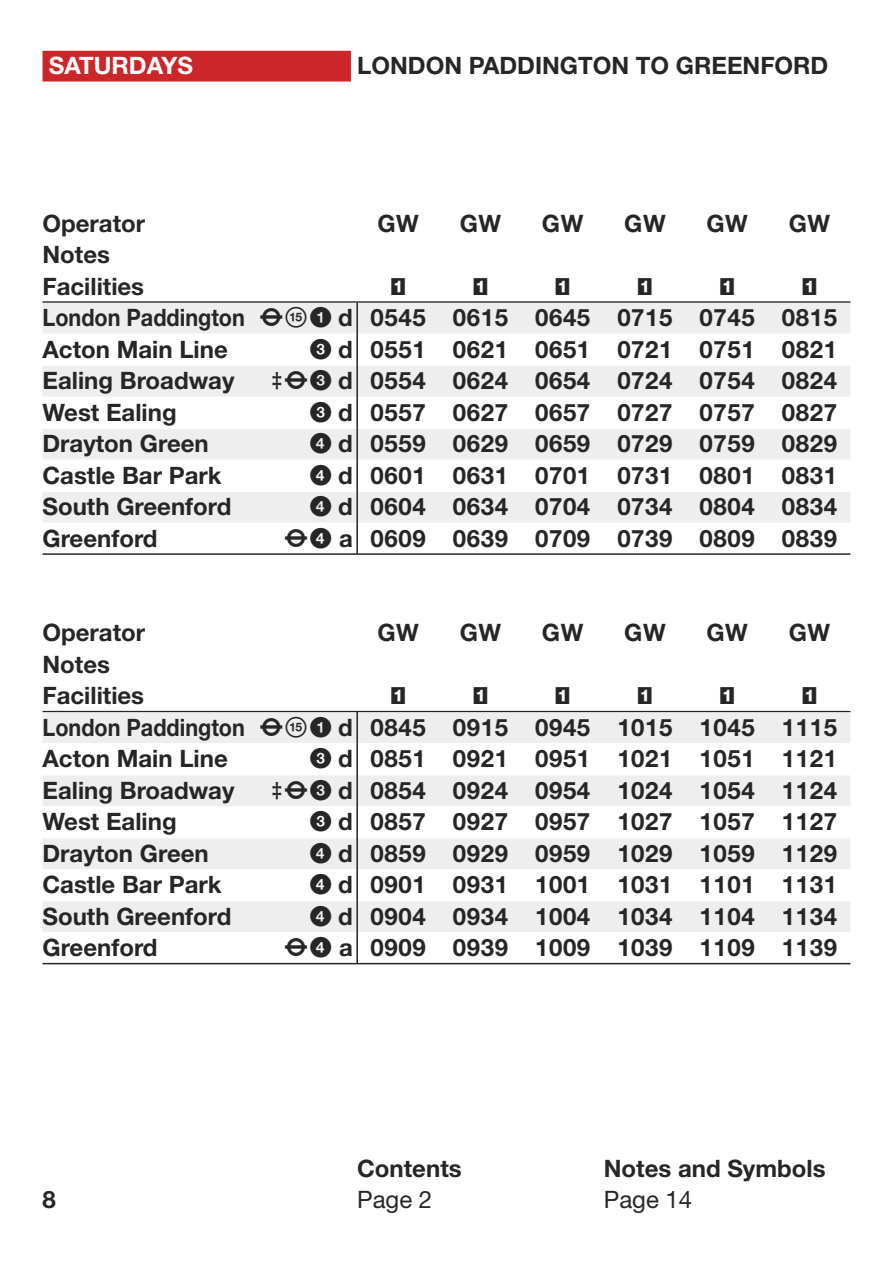
<style>
.page{position:relative;width:893px;height:1263px;background:#fff}
.page>*{position:absolute;margin:0;border:0;box-sizing:border-box;transform-origin:0 0}
.t1{font:700 24px/31.5px "Helvetica Neue LT Std";letter-spacing:.025em;color:#272627;text-align:justify}
.t2{font:700 24px/31.5px "Helvetica Neue LT Std";color:#272627}
.t3{font:24px "FG Wfont";color:#272627}
.t4{font:24px "TIME Sfont";color:#272627}
.t5{font:24px "Helvetica Neue LT Std";color:#272627}
.t6{font:700 24px "Helvetica Neue LT Std";color:#fff}
.s1{font-family:"FG Wfont";font-weight:400}
.s2{font-family:"Helvetica Neue LT Std";font-weight:700}
</style>
<div class="page">
<div style="left:43px;top:51px;width:308px;height:31px;background:#cc262b"></div>
<hr style="left:43px;top:301px;width:807px;height:2px;background:#272627">
<div style="left:43px;top:303px;width:807px;height:31px;background:#eee"></div>
<div style="left:43px;top:366px;width:807px;height:31px;background:#eee"></div>
<div style="left:43px;top:429px;width:807px;height:31px;background:#eee"></div>
<div style="left:43px;top:492px;width:807px;height:31px;background:#eee"></div>
<hr style="left:43px;top:553px;width:807px;height:2px;background:#272627">
<hr style="left:356px;top:302px;width:2px;height:252px;background:#272627">
<hr style="left:43px;top:711px;width:807px;height:1px;background:#272627">
<div style="left:43px;top:712px;width:807px;height:31px;background:#eee"></div>
<div style="left:43px;top:775px;width:807px;height:31px;background:#eee"></div>
<div style="left:43px;top:838px;width:807px;height:31px;background:#eee"></div>
<div style="left:43px;top:901px;width:807px;height:31px;background:#eee"></div>
<hr style="left:43px;top:963px;width:807px;height:1px;background:#272627">
<hr style="left:356px;top:712px;width:2px;height:251px;background:#272627">
<p class="t6" style="left:49px;top:57px;width:146px">SATURDAYS</p>
<p class="t2" style="left:357px;top:52px;width:473px">LONDON PADDINGTON TO GREENFORD</p>
<p class="t2" style="left:43px;top:209px;width:312px">Operator<br>Notes<br>Facilities<br>London Paddington <span class="s1">TtA</span> d<br>Acton Main Line</p>
<p class="t3" style="left:310px;top:335px;width:44px">C <span class="s2">d</span></p>
<p class="t2" style="left:43px;top:367px;width:193px">Ealing Broadway</p>
<p class="t3" style="left:273px;top:367px;width:82px">zTC <span class="s2">d</span></p>
<p class="t2" style="left:43px;top:398px;width:136px">West Ealing</p>
<p class="t3" style="left:310px;top:399px;width:44px">C <span class="s2">d</span></p>
<p class="t2" style="left:43px;top:430px;width:168px">Drayton Green</p>
<p class="t3" style="left:310px;top:430px;width:44px">D <span class="s2">d</span></p>
<p class="t2" style="left:43px;top:461px;width:181px">Castle Bar Park</p>
<p class="t3" style="left:310px;top:462px;width:44px">D <span class="s2">d</span></p>
<p class="t2" style="left:43px;top:493px;width:190px">South Greenford</p>
<p class="t3" style="left:310px;top:493px;width:44px">D <span class="s2">d</span></p>
<p class="t2" style="left:43px;top:524px;width:117px">Greenford</p>
<p class="t3" style="left:285px;top:524px;width:69px">TD <span class="s2">a</span></p>
<p class="t1" style="left:377px;top:209px;width:43px">GW</p>
<p class="t4" style="left:391px;top:272px;width:15px">1</p>
<p class="t1" style="left:371px;top:304px;width:57px">0545<br>0551<br>0554<br>0557<br>0559<br>0601<br>0604<br>0609</p>
<p class="t1" style="left:460px;top:209px;width:43px">GW</p>
<p class="t4" style="left:474px;top:272px;width:15px">1</p>
<p class="t1" style="left:453px;top:304px;width:57px">0615<br>0621<br>0624<br>0627<br>0629<br>0631<br>0634<br>0639</p>
<p class="t1" style="left:542px;top:209px;width:43px">GW</p>
<p class="t4" style="left:556px;top:272px;width:15px">1</p>
<p class="t1" style="left:535px;top:304px;width:57px">0645<br>0651<br>0654<br>0657<br>0659<br>0701<br>0704<br>0709</p>
<p class="t1" style="left:624px;top:209px;width:43px">GW</p>
<p class="t4" style="left:638px;top:272px;width:15px">1</p>
<p class="t1" style="left:617px;top:304px;width:57px">0715<br>0721<br>0724<br>0727<br>0729<br>0731<br>0734<br>0739</p>
<p class="t1" style="left:706px;top:209px;width:43px">GW</p>
<p class="t4" style="left:720px;top:272px;width:15px">1</p>
<p class="t1" style="left:700px;top:304px;width:57px">0745<br>0751<br>0754<br>0757<br>0759<br>0801<br>0804<br>0809</p>
<p class="t1" style="left:789px;top:209px;width:43px">GW</p>
<p class="t4" style="left:803px;top:272px;width:15px">1</p>
<p class="t1" style="left:782px;top:304px;width:57px">0815<br>0821<br>0824<br>0827<br>0829<br>0831<br>0834<br>0839</p>
<p class="t2" style="left:43px;top:619px;width:312px">Operator<br>Notes<br>Facilities<br>London Paddington <span class="s1">TtA</span> d<br>Acton Main Line</p>
<p class="t3" style="left:310px;top:745px;width:44px">C <span class="s2">d</span></p>
<p class="t2" style="left:43px;top:776px;width:193px">Ealing Broadway</p>
<p class="t3" style="left:273px;top:776px;width:82px">zTC <span class="s2">d</span></p>
<p class="t2" style="left:43px;top:808px;width:136px">West Ealing</p>
<p class="t3" style="left:310px;top:808px;width:44px">C <span class="s2">d</span></p>
<p class="t2" style="left:43px;top:839px;width:168px">Drayton Green</p>
<p class="t3" style="left:310px;top:839px;width:44px">D <span class="s2">d</span></p>
<p class="t2" style="left:43px;top:871px;width:181px">Castle Bar Park</p>
<p class="t3" style="left:310px;top:871px;width:44px">D <span class="s2">d</span></p>
<p class="t2" style="left:43px;top:902px;width:190px">South Greenford</p>
<p class="t3" style="left:310px;top:902px;width:44px">D <span class="s2">d</span></p>
<p class="t2" style="left:43px;top:934px;width:117px">Greenford</p>
<p class="t3" style="left:285px;top:934px;width:69px">TD <span class="s2">a</span></p>
<p class="t1" style="left:377px;top:619px;width:43px">GW</p>
<p class="t4" style="left:391px;top:682px;width:15px">1</p>
<p class="t1" style="left:371px;top:713px;width:57px">0845<br>0851<br>0854<br>0857<br>0859<br>0901<br>0904<br>0909</p>
<p class="t1" style="left:460px;top:619px;width:43px">GW</p>
<p class="t4" style="left:474px;top:682px;width:15px">1</p>
<p class="t1" style="left:453px;top:713px;width:57px">0915<br>0921<br>0924<br>0927<br>0929<br>0931<br>0934<br>0939</p>
<p class="t1" style="left:542px;top:619px;width:43px">GW</p>
<p class="t4" style="left:556px;top:682px;width:15px">1</p>
<p class="t1" style="left:535px;top:713px;width:57px">0945<br>0951<br>0954<br>0957<br>0959<br>1001<br>1004<br>1009</p>
<p class="t1" style="left:624px;top:619px;width:43px">GW</p>
<p class="t4" style="left:638px;top:682px;width:15px">1</p>
<p class="t1" style="left:617px;top:713px;width:57px">1015<br>1021<br>1024<br>1027<br>1029<br>1031<br>1034<br>1039</p>
<p class="t1" style="left:706px;top:619px;width:43px">GW</p>
<p class="t4" style="left:720px;top:682px;width:15px">1</p>
<p class="t1" style="left:700px;top:713px;width:57px">1045<br>1051<br>1054<br>1057<br>1059<br>1101<br>1104<br>1109</p>
<p class="t1" style="left:789px;top:619px;width:43px">GW</p>
<p class="t4" style="left:803px;top:682px;width:15px">1</p>
<p class="t1" style="left:782px;top:713px;width:57px">1115<br>1121<br>1124<br>1127<br>1129<br>1131<br>1134<br>1139</p>
<p class="t2" style="left:357px;top:1154px;width:106px">Contents</p>
<p class="t5" style="left:357px;top:1191px;width:77px">Page 2</p>
<p class="t2" style="left:604px;top:1154px;width:223px">Notes and Symbols</p>
<p class="t1" style="left:43px;top:1186px;width:15px">8</p>
<p class="t5" style="left:604px;top:1191px;width:90px">Page 14</p>
</div>
